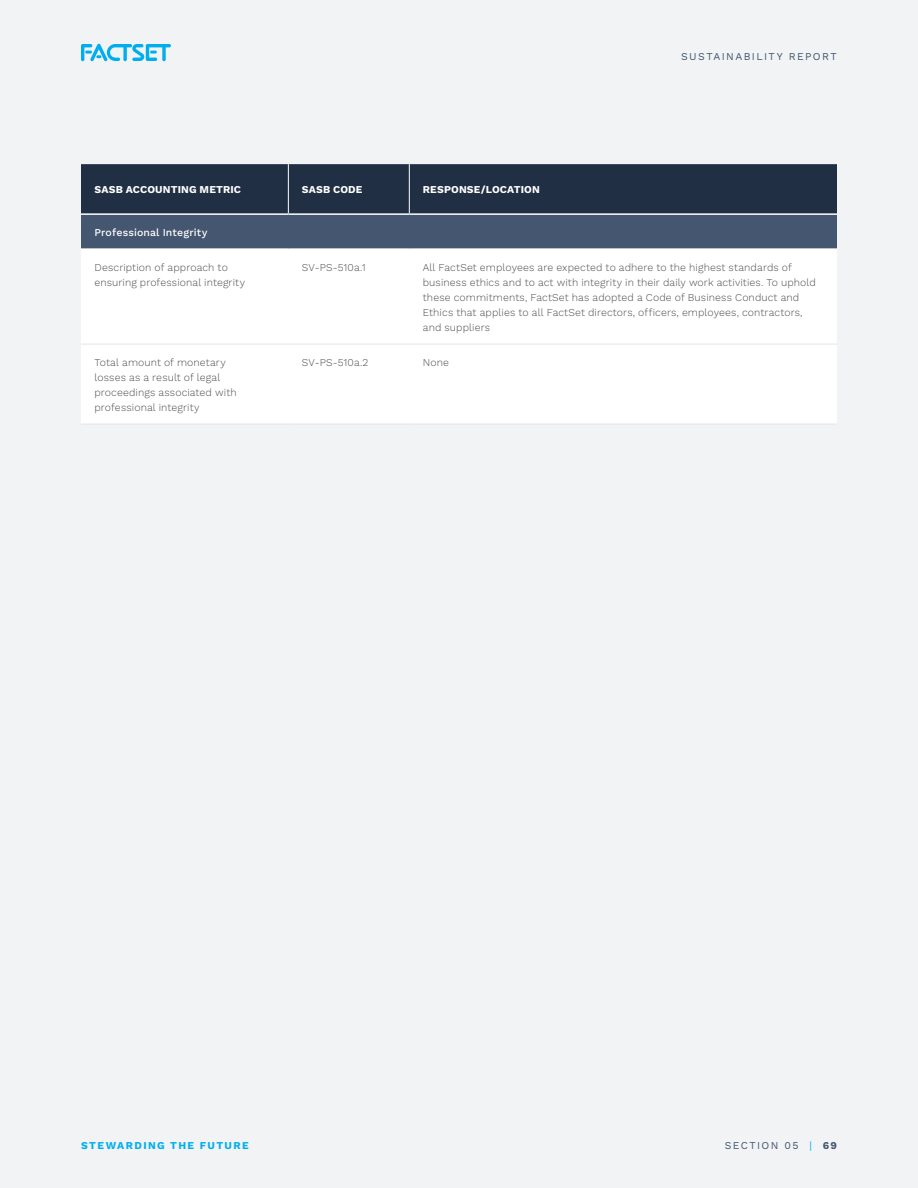
<style>
.page{position:relative;width:918px;height:1188px;background:#f1f3f4}
.page>*{position:absolute;margin:0;border:0;box-sizing:border-box;transform-origin:0 0}
.t1{font:300 10.5px/15px "Work Sans";letter-spacing:.01em;color:#4b4b4c}
.t2{font:700 10.5px "Work Sans";letter-spacing:.015em;color:#fff}
.t3{font:10.5px "Work Sans";letter-spacing:.13em;color:#455671}
.t4{font:500 10.5px "Work Sans";letter-spacing:.01em;color:#fff}
.t5{font:700 10.5px "Work Sans";letter-spacing:.135em;color:#00aeef}
.s1{color:#00aeef}
.s2{font-weight:700}
</style>
<div class="page">
<div style="left:81px;top:164px;width:756px;height:49px;background:#212f44"></div>
<div style="left:81px;top:214px;width:756px;height:35px;background:#455671"></div>
<div style="left:81px;top:250px;width:756px;height:173px;background:#fff"></div>
<hr style="left:288px;top:164px;width:1px;height:49px;background:#fff">
<hr style="left:409px;top:164px;width:1px;height:49px;background:#fff">
<hr style="left:81px;top:213px;width:207px;height:2px;background:#fff">
<hr style="left:288px;top:213px;width:121px;height:2px;background:#fff">
<hr style="left:409px;top:213px;width:428px;height:2px;background:#fff">
<hr style="left:81px;top:248px;width:207px;height:2px;background:#fff">
<hr style="left:288px;top:248px;width:121px;height:2px;background:#fff">
<hr style="left:409px;top:248px;width:428px;height:2px;background:#fff">
<hr style="left:81px;top:344px;width:207px;height:1px;background:#dfe6eb">
<hr style="left:288px;top:344px;width:121px;height:1px;background:#dfe6eb">
<hr style="left:409px;top:344px;width:428px;height:1px;background:#dfe6eb">
<hr style="left:81px;top:424px;width:207px;height:1px;background:#dfe6eb">
<hr style="left:288px;top:424px;width:121px;height:1px;background:#dfe6eb">
<hr style="left:409px;top:424px;width:428px;height:1px;background:#dfe6eb">
<svg style="left:81px;top:44px;width:90px;height:17px"></svg>
<p class="t3" style="left:681px;top:51px;width:157px">SUSTAINABILITY REPORT</p>
<p class="t2" style="left:94px;top:183px;width:148px">SASB ACCOUNTING METRIC</p>
<p class="t2" style="left:302px;top:183px;width:62px">SASB CODE</p>
<p class="t2" style="left:423px;top:183px;width:119px">RESPONSE/LOCATION</p>
<p class="t4" style="left:95px;top:226px;width:114px">Professional Integrity</p>
<p class="t1" style="left:95px;top:260px;width:152px">Description of approach to ensuring professional integrity</p>
<p class="t1" style="left:302px;top:260px;width:65px">SV-PS-510a.1</p>
<p class="t1" style="left:423px;top:260px;width:395px">All FactSet employees are expected to adhere to the highest standards of business ethics and to act with integrity in their daily work activities. To uphold these commitments, FactSet has adopted a Code of Business Conduct and Ethics that applies to all FactSet directors, officers, employees, contractors, and suppliers</p>
<p class="t1" style="left:95px;top:355px;width:144px">Total amount of monetary losses as a result of legal proceedings associated with professional integrity</p>
<p class="t1" style="left:302px;top:355px;width:68px">SV-PS-510a.2</p>
<p class="t1" style="left:423px;top:355px;width:28px">None</p>
<p class="t5" style="left:81px;top:1139px;width:169px">STEWARDING THE FUTURE</p>
<p class="t3" style="left:725px;top:1139px;width:114px">SECTION 05 <span class="s1">|</span> <span class="s2">69</span></p>
</div>
